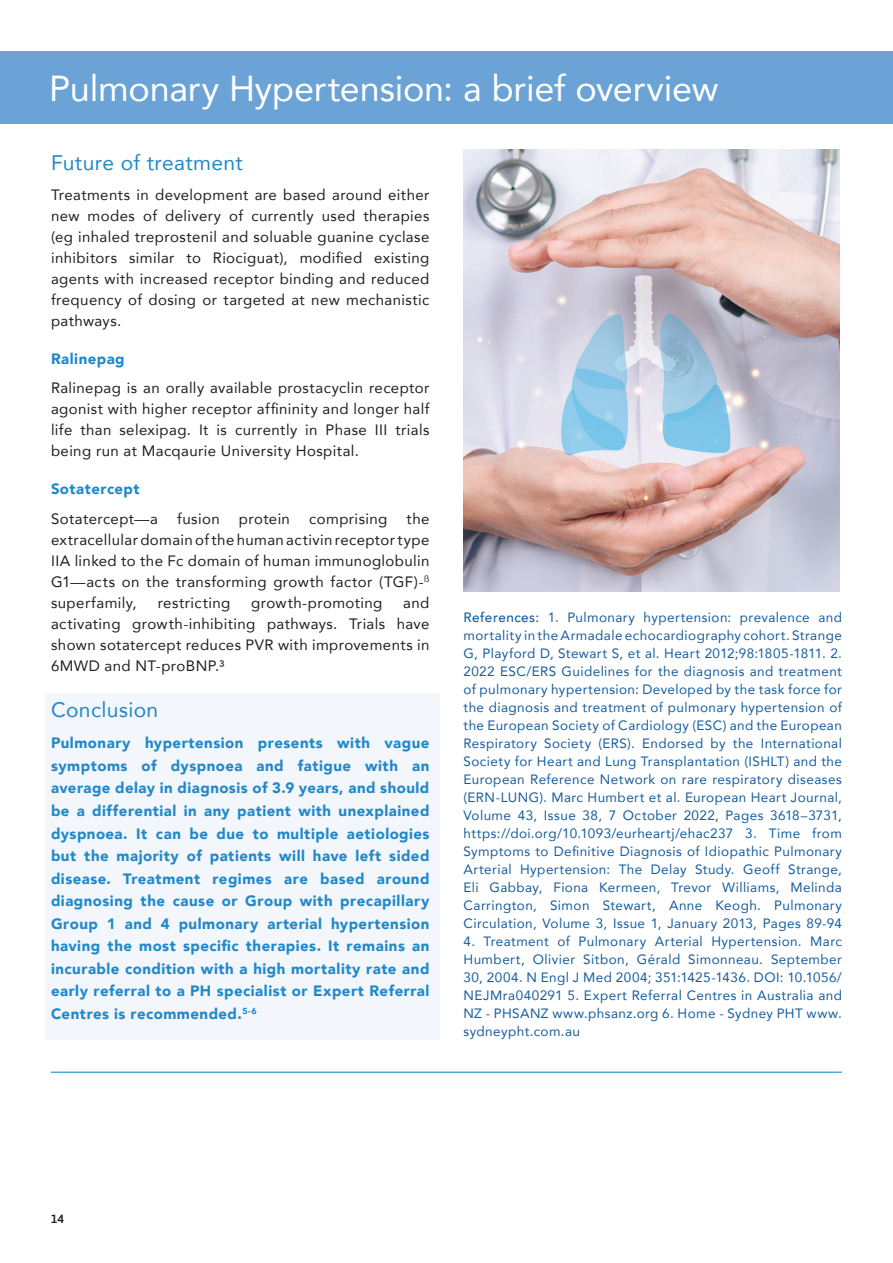
<style>
.page{position:relative;width:893px;height:1263px;background:#fff}
.page>*{position:absolute;margin:0;border:0;box-sizing:border-box;transform-origin:0 0}
.t1{font:36px "Avenir";letter-spacing:-.005em;color:#fff}
.t2{font:21px "Avenir";letter-spacing:.02em;color:#2088c9}
.t3{font:15px/21px "Avenir";letter-spacing:.03em;color:#231f20;text-align:justify}
.t4{font:900 15px/22.5px "Avenir";letter-spacing:.03em;color:#2088c9;text-align:justify}
.t5{font:13.5px/18px "Avenir";letter-spacing:.03em;color:#175d9e;text-align:justify}
.t6{font:600 12px "Asap";color:#231f20}
.s1{font-weight:500}
</style>
<div class="page">
<div style="left:45px;top:693px;width:395px;height:347px;background:#f3f6fb"></div>
<div style="left:0;top:51px;width:893px;height:72px;background:#6ca3d7"></div>
<hr style="left:51px;top:1071px;width:791px;height:2px;background:#2088c9">
<img style="left:463px;top:149px;width:377px;height:442px">
<h1 class="t1" style="left:49px;top:60px;width:671px">Pulmonary Hypertension: a brief overview</h1>
<h2 class="t2" style="left:51px;top:146px;width:193px">Future of treatment</h2>
<p class="t3" style="left:51px;top:184px;width:380px">Treatments in development are based around either new modes of delivery of currently used therapies (eg inhaled treprostenil and soluable guanine cyclase inhibitors similar to Riociguat), modified existing agents with increased receptor binding and reduced frequency of dosing or targeted at new mechanistic pathways.</p>
<p class="t4" style="left:51px;top:347px;width:75px">Ralinepag</p>
<p class="t3" style="left:51px;top:377px;width:380px">Ralinepag is an orally available prostacyclin receptor agonist with higher receptor affininity and longer half life than selexipag. It is currently in Phase III trials being run at Macqaurie University Hospital.</p>
<p class="t4" style="left:51px;top:478px;width:90px">Sotatercept</p>
<p class="t3" style="left:51px;top:508px;width:108px">Sotatercept—a</p>
<p class="t3" style="left:177px;top:508px;width:44px">fusion</p>
<p class="t3" style="left:239px;top:508px;width:53px">protein</p>
<p class="t3" style="left:309px;top:508px;width:80px">comprising</p>
<p class="t3" style="left:51px;top:508px;width:380px;text-indent:356px">the extracellular domain of the human activin receptor type IIA linked to the Fc domain of human immunoglobulin G1—acts on the transforming growth factor (TGF)-<sup>ß </sup>superfamily,</p>
<p class="t3" style="left:51px;top:592px;width:380px;text-indent:352px">and activating growth-inhibiting pathways. Trials have shown sotatercept reduces PVR with improvements in 6MWD and NT-proBNP.³</p>
<h2 class="t2" style="left:51px;top:693px;width:109px">Conclusion</h2>
<p class="t4" style="left:51px;top:732px;width:380px">Pulmonary hypertension presents with vague symptoms of dyspnoea and fatigue with an average delay in diagnosis of 3.9 years, and should be a differential in any patient with unexplained dyspnoea. It can be due to multiple aetiologies but the majority of patients will have left sided disease. Treatment regimes are based around diagnosing the cause or Group with precapillary Group 1 and 4 pulmonary arterial hypertension having the most specific therapies. It remains an incurable condition with a high mortality rate and early referral to a PH specialist or Expert Referral Centres is recommended.<sup>5-6</sup></p>
<p class="t3" style="left:158px;top:592px;width:74px">restricting</p>
<p class="t3" style="left:251px;top:592px;width:133px">growth-promoting</p>
<p class="t5" style="left:463px;top:608px;width:380px"><span class="s1">References:</span> 1. Pulmonary hypertension: prevalence and mortality in the Armadale echocardiography cohort. Strange G, Playford D, Stewart S, et al. Heart 2012;98:1805-1811. 2.<br>2022 ESC/ERS Guidelines for the diagnosis and treatment of pulmonary hypertension: Developed by the task force for the diagnosis and treatment of pulmonary hypertension of the European Society of Cardiology (ESC) and the European Respiratory Society (ERS). Endorsed by the International Society for Heart and Lung Transplantation (ISHLT) and the European Reference Network on rare respiratory diseases (ERN-LUNG). Marc Humbert et al. European Heart Journal, Volume 43, Issue 38, 7 October 2022, Pages 3618–3731, https://doi.org/10.1093/eurheartj/ehac237 3. Time from Symptoms to Definitive Diagnosis of Idiopathic Pulmonary Arterial Hypertension: The Delay Study. Geoff Strange, Eli Gabbay, Fiona Kermeen, Trevor Williams, Melinda Carrington, Simon Stewart, Anne Keogh. Pulmonary Circulation, Volume 3, Issue 1, January 2013, Pages 89-94</p>
<p class="t5" style="left:463px;top:932px;width:380px">4. Treatment of Pulmonary Arterial Hypertension. Marc Humbert, Olivier Sitbon, Gérald Simonneau. September 30, 2004. N Engl J Med 2004; 351:1425-1436. DOI: 10.1056/ NEJMra040291 5. Expert Referral Centres in Australia and NZ - PHSANZ www.phsanz.org 6. Home - Sydney PHT www. sydneypht.com.au</p>
<p class="t6" style="left:51px;top:1211px;width:14px">14</p>
</div>
